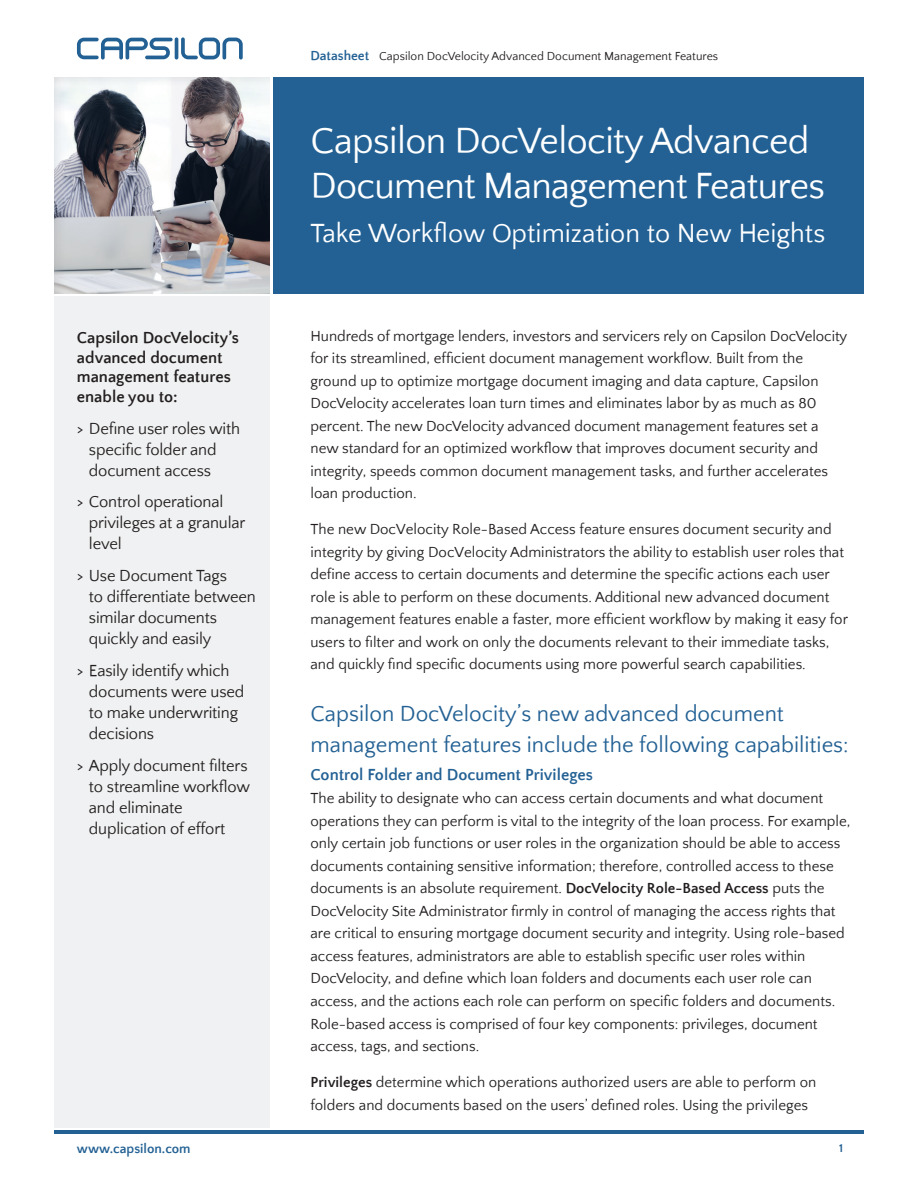
<style>
.page{position:relative;width:918px;height:1188px;background:#fff}
.page>*{position:absolute;margin:0;border:0;box-sizing:border-box;transform-origin:0 0}
.t1{font:37.5px/45px "Quattrocento Sans";letter-spacing:-.02em;color:#fff}
.t2{font:27px "Quattrocento Sans";color:#fff}
.t3{font:22.5px/31.3px "Quattrocento Sans";color:#236194}
.Sidebar-Quote{font:16.5px/21px "Quattrocento Sans";letter-spacing:-.01em;color:#231f20}
.Sidebar-Quote-2{font:700 16.5px/19.5px "Quattrocento Sans";color:#231f20}
.t4{font:700 16.5px "Quattrocento Sans";color:#236194}
.t5{font:15px/22.5px "Quattrocento Sans";color:#231f20}
.t6{font:700 13.5px "Quattrocento Sans";color:#236194}
.t7{font:12px "Quattrocento Sans";color:#231f20}
.t8{font:700 12px "Quattrocento Sans";color:#236194}
.s1{font-weight:700;font-size:13.5px;color:#236194}
.s2{font-weight:700}
</style>
<div class="page">
<div style="left:54px;top:296px;width:216px;height:832px;background:#f0f1f2"></div>
<div style="left:273px;top:77px;width:591px;height:216px;background:#236194"></div>
<img style="left:54px;top:77px;width:216px;height:216px">
<hr style="left:54px;top:1131px;width:810px;height:3px;background:#236194">
<svg style="left:181px;top:37px;width:62px;height:23px"></svg>
<hr style="left:175px;top:37px;width:3px;height:23px;background:#236194;border-radius:2px">
<svg style="left:77px;top:38px;width:96px;height:22px"></svg>
<p class="t7" style="left:310px;top:49px;width:409px"><span class="s1">Datasheet</span> Capsilon DocVelocity Advanced Document Management Features</p>
<p class="Sidebar-Quote-2" style="left:77px;top:329px;width:164px">Capsilon DocVelocity’s advanced document management features enable you to:</p>
<p class="Sidebar-Quote" style="left:89px;top:418px;width:153px;text-indent:-12px">&gt; Define user roles with specific folder and document access</p>
<p class="Sidebar-Quote" style="left:89px;top:492px;width:158px;text-indent:-12px">&gt; Control operational privileges at a granular level</p>
<p class="Sidebar-Quote" style="left:89px;top:566px;width:168px;text-indent:-12px">&gt; Use Document Tags<br>to differentiate between similar documents quickly and easily</p>
<p class="Sidebar-Quote" style="left:89px;top:661px;width:157px;text-indent:-12px">&gt; Easily identify which documents were used to make underwriting decisions</p>
<p class="Sidebar-Quote" style="left:89px;top:756px;width:163px;text-indent:-12px">&gt; Apply document filters to streamline workflow and eliminate duplication of effort</p>
<p class="t1" style="left:310px;top:119px;width:516px">Capsilon DocVelocity Advanced<br>Document Management Features</p>
<p class="t2" style="left:310px;top:219px;width:516px">Take Workflow Optimization to New Heights</p>
<p class="t5" style="left:310px;top:325px;width:538px">Hundreds of mortgage lenders, investors and servicers rely on Capsilon DocVelocity for its streamlined, efficient document management workflow. Built from the ground up to optimize mortgage document imaging and data capture, Capsilon DocVelocity accelerates loan turn times and eliminates labor by as much as 80 percent. The new DocVelocity advanced document management features set a new standard for an optimized workflow that improves document security and integrity, speeds common document management tasks, and further accelerates loan production.</p>
<p class="t5" style="left:310px;top:518px;width:539px">The new DocVelocity Role-Based Access feature ensures document security and integrity by giving DocVelocity Administrators the ability to establish user roles that define access to certain documents and determine the specific actions each user role is able to perform on these documents. Additional new advanced document management features enable a faster, more efficient workflow by making it easy for users to filter and work on only the documents relevant to their immediate tasks, and quickly find specific documents using more powerful search capabilities.</p>
<p class="t3" style="left:310px;top:698px;width:540px">Capsilon DocVelocity’s new advanced document management features include the following capabilities:</p>
<p class="t4" style="left:310px;top:766px;width:284px">Control Folder and Document Privileges</p>
<p class="t5" style="left:310px;top:787px;width:541px">The ability to designate who can access certain documents and what document operations they can perform is vital to the integrity of the loan process. For example, only certain job functions or user roles in the organization should be able to access documents containing sensitive information; therefore, controlled access to these documents is an absolute requirement. <span class="s2">DocVelocity Role-Based Access</span> puts the DocVelocity Site Administrator firmly in control of managing the access rights that are critical to ensuring mortgage document security and integrity. Using role-based access features, administrators are able to establish specific user roles within DocVelocity, and define which loan folders and documents each user role can access, and the actions each role can perform on specific folders and documents.<br>Role-based access is comprised of four key components: privileges, document access, tags, and sections.</p>
<p class="t5" style="left:310px;top:1071px;width:507px"><span class="s2">Privileges</span> determine which operations authorized users are able to perform on folders and documents based on the users’ defined roles. Using the privileges</p>
<p class="t6" style="left:77px;top:1142px;width:115px">www.capsilon.com</p>
<p class="t8" style="left:839px;top:1142px;width:5px">1</p>
</div>
